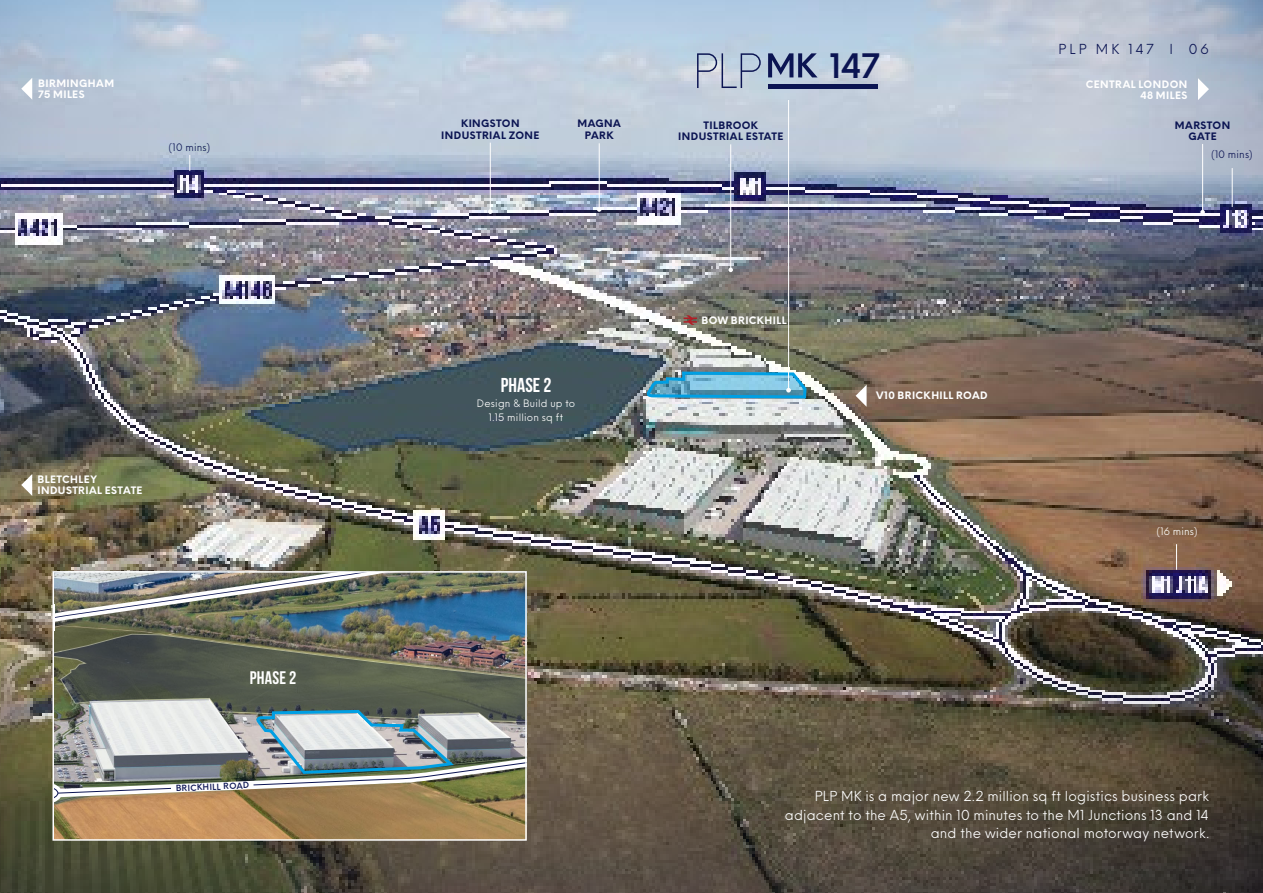
<style>
.page{position:relative;width:1263px;height:893px;background:#fff}
.page>*{position:absolute;margin:0;border:0;box-sizing:border-box;transform-origin:0 0}
.t1{font:600 33px "Neue Einstellung";color:#0b1452}
.t2{font:700 20.1px "Bebas Neue";letter-spacing:.005em;color:#fff}
.t3{font:700 18.15px "Bebas Neue";letter-spacing:.01em;color:#fff}
.t4{font:13.5px/18.3px "Neue Einstellung";letter-spacing:.01em;color:#fff;text-align:right}
.t5{font:13.5px "Neue Einstellung";letter-spacing:.23em;color:#0b1452}
.t6{font:700 10.05px/11.1px "Neue Einstellung";letter-spacing:.045em;color:#fff}
.t7{font:700 10.05px/11.1px "Neue Einstellung";letter-spacing:.04em;color:#0b1452;text-align:center}
.t8{font:10.05px/14.1px "Neue Einstellung";letter-spacing:.02em;color:#fff;text-align:center}
.t9{font:10.05px "Neue Einstellung";letter-spacing:.025em;color:#0b1452}
.t10{font:600 8.25px "Neue Einstellung";color:#0b1452}
</style>
<div class="page">
<img style="left:0;top:0;width:1263px;height:893px">
<svg style="left:1px;top:651px;width:1262px;height:242px;background:#564e3e"></svg>
<hr style="left:1232px;top:168px;width:1px;height:39px;background:#fff">
<svg style="left:1176px;top:544px;width:1px;height:26px"></svg>
<svg style="left:189px;top:155px;width:1px;height:16px"></svg>
<hr style="left:599px;top:143px;width:1px;height:66px;background:#fff">
<svg style="left:597px;top:207px;width:4px;height:5px"></svg>
<hr style="left:1202px;top:144px;width:1px;height:68px;background:#fff">
<svg style="left:1200px;top:210px;width:5px;height:4px"></svg>
<svg style="left:21px;top:474px;width:11px;height:22px"></svg>
<svg style="left:21px;top:78px;width:11px;height:22px"></svg>
<svg style="left:1198px;top:78px;width:11px;height:22px"></svg>
<svg style="left:855px;top:385px;width:11px;height:22px"></svg>
<svg style="left:684px;top:315px;width:13px;height:10px"></svg>
<hr style="left:490px;top:143px;width:1px;height:69px;background:#fff">
<svg style="left:488px;top:209px;width:5px;height:5px"></svg>
<hr style="left:730px;top:144px;width:1px;height:126px;background:#fff">
<svg style="left:728px;top:268px;width:5px;height:4px"></svg>
<svg style="left:697px;top:53px;width:64px;height:35px;background:#acb8cc"></svg>
<svg style="left:768px;top:53px;width:49px;height:24px"></svg>
<hr style="left:768px;top:84px;width:110px;height:4px;background:#0b1452">
<hr style="left:788px;top:100px;width:1px;height:290px;background:#fff">
<img style="left:646px;top:370px;width:162px;height:141px">
<img style="left:55px;top:574px;width:469px;height:264px">
<img style="left:55px;top:574px;width:333px;height:48px">
<div style="left:52px;top:571px;width:475px;height:270px;border:2px solid #fff"></div>
<img style="left:53px;top:634px;width:473px;height:173px">
<p class="t5" style="left:1058px;top:40px;width:152px">PLP MK 147 I 06</p>
<h1 class="t1" style="left:829px;top:44px;width:51px">147</h1>
<p class="t6" style="left:38px;top:78px;width:77px">BIRMINGHAM<br>75 MILES</p>
<p class="t6" style="left:1086px;top:79px;width:103px;text-align:right">CENTRAL LONDON<br>48 MILES</p>
<p class="t9" style="left:169px;top:141px;width:43px">(10 mins)</p>
<p class="t6" style="left:37px;top:474px;width:107px">BLETCHLEY<br>INDUSTRIAL ESTATE</p>
<h3 class="t3" style="left:250px;top:668px;width:48px">PHASE 2</h3>
<p class="t10" style="left:176px;top:782px;width:75px;rotate:-2deg">BRICKHILL ROAD</p>
<p class="t7" style="left:441px;top:118px;width:100px">KINGSTON<br>INDUSTRIAL ZONE</p>
<p class="t7" style="left:678px;top:120px;width:107px">TILBROOK<br>INDUSTRIAL ESTATE</p>
<p class="t7" style="left:577px;top:118px;width:45px">MAGNA<br>PARK</p>
<p class="t7" style="left:1175px;top:120px;width:57px">MARSTON<br>GATE</p>
<h2 class="t2" style="left:501px;top:374px;width:52px">PHASE 2</h2>
<p class="t8" style="left:477px;top:397px;width:100px">Design &amp; Build up to<br>1.15 million sq ft</p>
<p class="t6" style="left:702px;top:315px;width:87px">BOW BRICKHILL</p>
<p class="t6" style="left:876px;top:390px;width:113px">V10 BRICKHILL ROAD</p>
<p class="t9" style="left:1211px;top:148px;width:43px">(10 mins)</p>
<p class="t8" style="left:1156px;top:525px;width:43px">(16 mins)</p>
<p class="t4" style="left:785px;top:787px;width:426px">PLP MK is a major new 2.2 million sq ft logistics business park adjacent to the A5, within 10 minutes to the M1 Junctions 13 and 14 and the wider national motorway network.</p>
</div>
